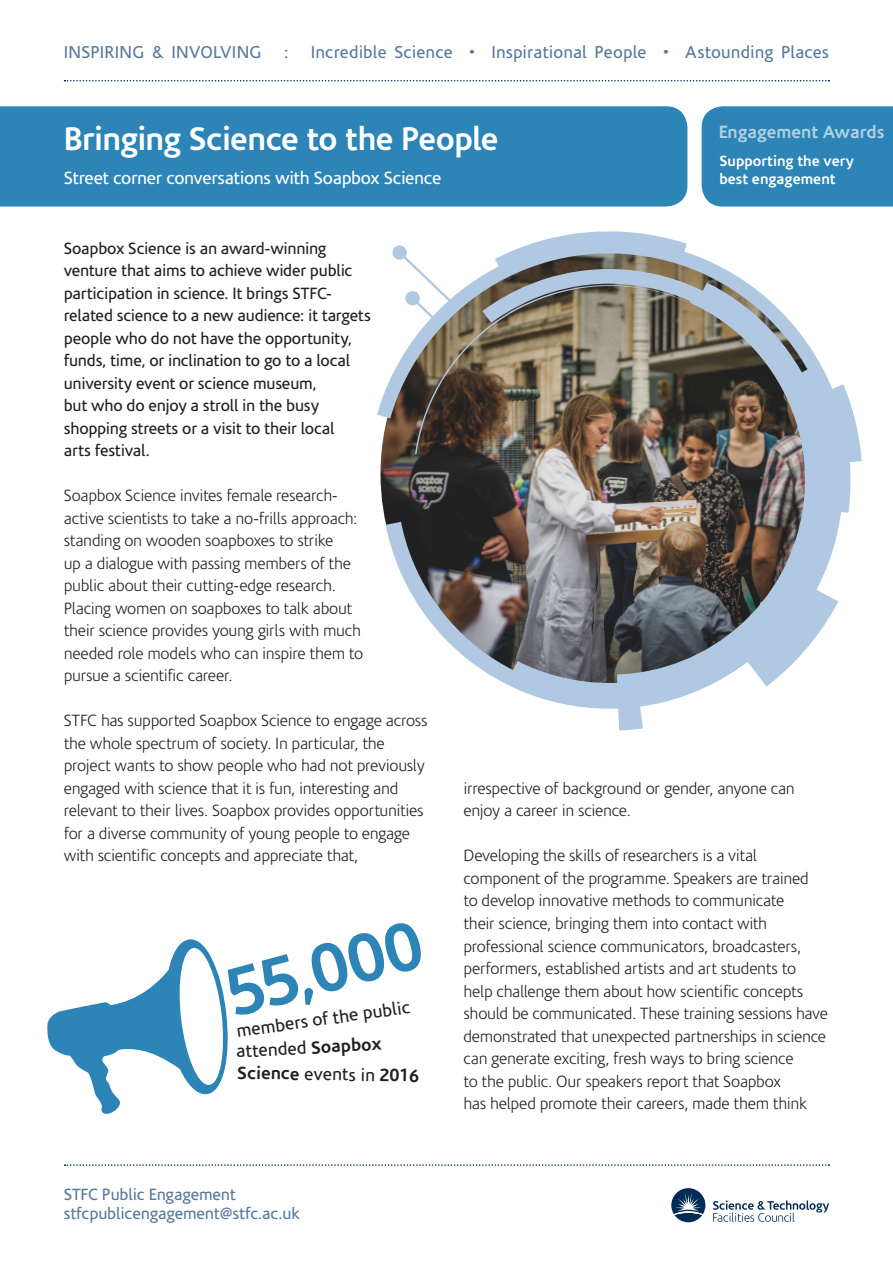
<style>
.page{position:relative;width:893px;height:1263px;background:#fff}
.page>*{position:absolute;margin:0;border:0;box-sizing:border-box;transform-origin:0 0}
.t1{font:700 33px "Corisande";letter-spacing:-.02em;color:#fff}
.t2{font:18px "Corisande";letter-spacing:-.02em;color:#fff}
.t3{font:18px "Corisande";color:#231f20}
.t4{font:700 18px "Corisande";color:#231f20}
.t5{font:700 18px "Corisande";color:#fff}
.t6{font:17.4px "Corisande";letter-spacing:.01em;color:#587a9e}
.t7{font:300 16.5px/22.5px "Corisande";letter-spacing:-.02em;color:#231f20}
.t8{font:16.5px/22.5px "Corisande";letter-spacing:-.015em;color:#231f20}
.t9{font:16.5px/19.8px "Corisande";letter-spacing:-.01em;color:#587a9e}
.t10{font:700 15px "Corisande";color:#fff}
.s1{font-weight:700}
.s2{font-weight:400}
</style>
<div class="page">
<svg style="left:65px;top:80px;width:764px;height:1px"></svg>
<svg style="left:65px;top:1164px;width:764px;height:2px"></svg>
<svg style="left:713px;top:1200px;width:116px;height:22px"></svg>
<svg style="left:671px;top:1188px;width:34px;height:34px"></svg>
<div style="left:0;top:106px;width:687px;height:101px;background:#2c84b7"></div>
<img style="left:377px;top:231px;width:485px;height:499px">
<div style="left:702px;top:106px;width:191px;height:101px;background:#2c84b7"></div>
<svg style="left:47px;top:923px;width:374px;height:191px"></svg>
<p class="t6" style="left:64px;top:42px;width:199px">INSPIRING &amp; INVOLVING</p>
<p class="t6" style="left:284px;top:42px;width:6px">:</p>
<p class="t6" style="left:311px;top:42px;width:520px">Incredible Science • Inspirational People • Astounding Places</p>
<p class="t1" style="left:64px;top:119px;width:436px">Bringing Science to the People</p>
<p class="t2" style="left:64px;top:168px;width:379px">Street corner conversations with Soapbox Science</p>
<p class="t5" style="left:718px;top:122px;width:168px">Engagement Awards</p>
<p class="t10" style="left:719px;top:153px;width:136px">Supporting the very</p>
<p class="t10" style="left:719px;top:171px;width:118px">best engagement</p>
<p class="t8" style="left:64px;top:237px;width:309px">Soapbox Science is an award-winning venture that aims to achieve wider public participation in science. It brings STFC&shy;related science to a new audience: it targets people who do not have the opportunity, funds, time, or inclination to go to a local university event or science museum,<br>but who do enjoy a stroll in the busy shopping streets or a visit to their local<br>arts festival.</p>
<p class="t7" style="left:64px;top:485px;width:301px">Soapbox Science invites female research&shy;active scientists to take a no-frills approach: standing on wooden soapboxes to strike<br>up a dialogue with passing members of the public about their cutting-edge research.<br>Placing women on soapboxes to talk about their science provides young girls with much needed role models who can inspire them to pursue a scientific career.</p>
<p class="t7" style="left:64px;top:710px;width:365px">STFC has supported Soapbox Science to engage across the whole spectrum of society. In particular, the project wants to show people who had not previously engaged with science that it is fun, interesting and relevant to their lives. Soapbox provides opportunities for a diverse community of young people to engage with scientific concepts and appreciate that,</p>
<p class="t3" style="left:235px;top:1021px;width:177px;rotate:-8deg">members of the public</p>
<p class="t3" style="left:236px;top:1041px;width:147px;rotate:-3deg">attended <span class="s1">Soapbox</span></p>
<p class="t4" style="left:238px;top:1062px;width:183px;rotate:1deg">Science <span class="s2">events in</span> 2016</p>
<p class="t9" style="left:64px;top:1184px;width:237px">STFC Public Engagement stfcpublicengagement@stfc.ac.uk</p>
<p class="t7" style="left:463px;top:778px;width:333px">irrespective of background or gender, anyone can enjoy a career in science.</p>
<p class="t7" style="left:463px;top:845px;width:366px">Developing the skills of researchers is a vital component of the programme. Speakers are trained<br>to develop innovative methods to communicate<br>their science, bringing them into contact with professional science communicators, broadcasters, performers, established artists and art students to help challenge them about how scientific concepts should be communicated. These training sessions have demonstrated that unexpected partnerships in science can generate exciting, fresh ways to bring science<br>to the public. Our speakers report that Soapbox<br>has helped promote their careers, made them think</p>
</div>
